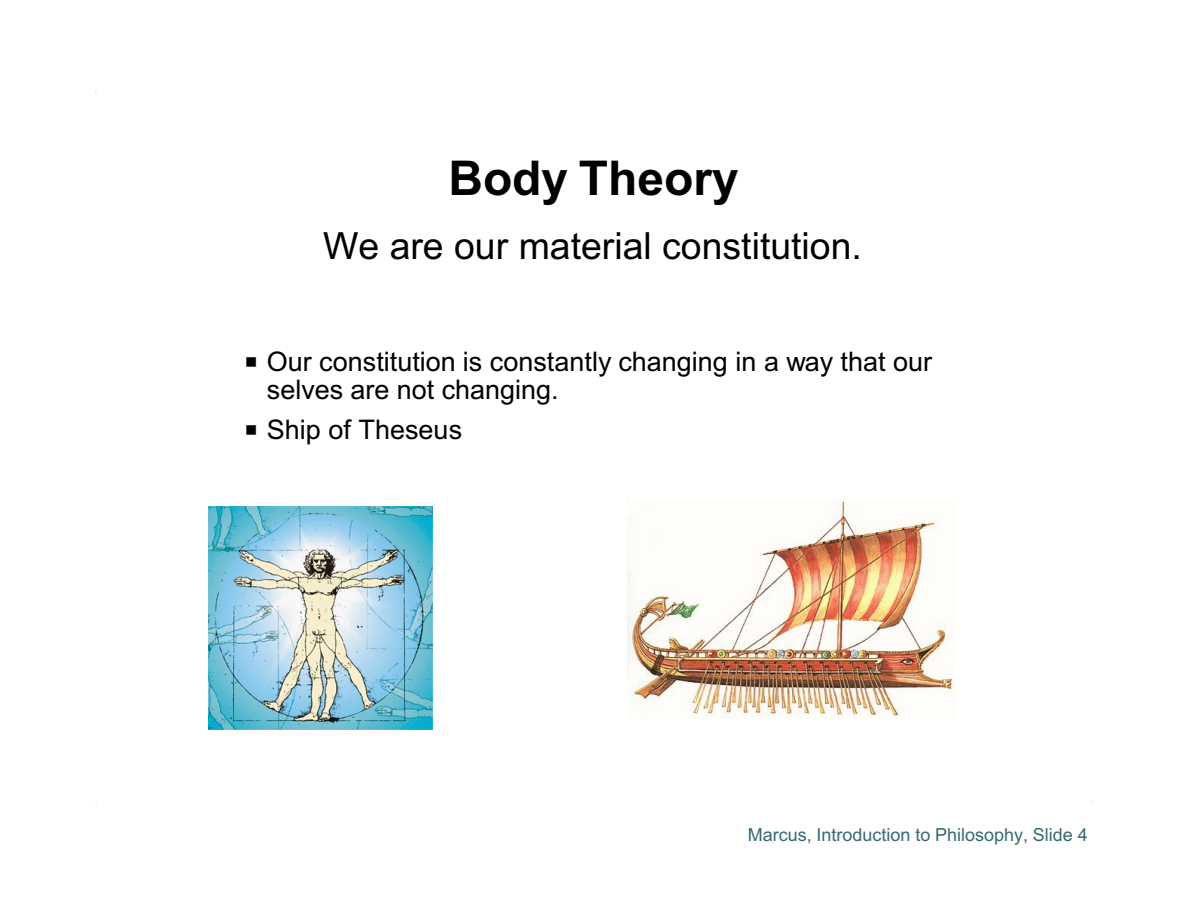
<style>
.page{position:relative;width:1188px;height:918px;background:#fff}
.page>*{position:absolute;margin:0;border:0;box-sizing:border-box;transform-origin:0 0}
.t1{font:700 48px "Arial";color:#000}
.t2{font:37.5px "Arial";color:#000}
.t3{font:27px/28.5px "Arial";color:#000}
.t4{font:18px "Arial";color:#366973}
</style>
<div class="page">
<img style="left:209px;top:506px;width:223px;height:223px">
<img style="left:628px;top:499px;width:325px;height:220px">
<h1 class="t1" style="left:448px;top:160px;width:292px">Body Theory</h1>
<h2 class="t2" style="left:323px;top:231px;width:540px">We are our material constitution.</h2>
<p class="t3" style="left:267px;top:349px;width:667px">Our constitution is constantly changing in a way that our selves are not changing.</p>
<p class="t3" style="left:267px;top:418px;width:197px">Ship of Theseus</p>
<p class="t4" style="left:748px;top:828px;width:341px">Marcus, Introduction to Philosophy, Slide 4</p>
</div>
